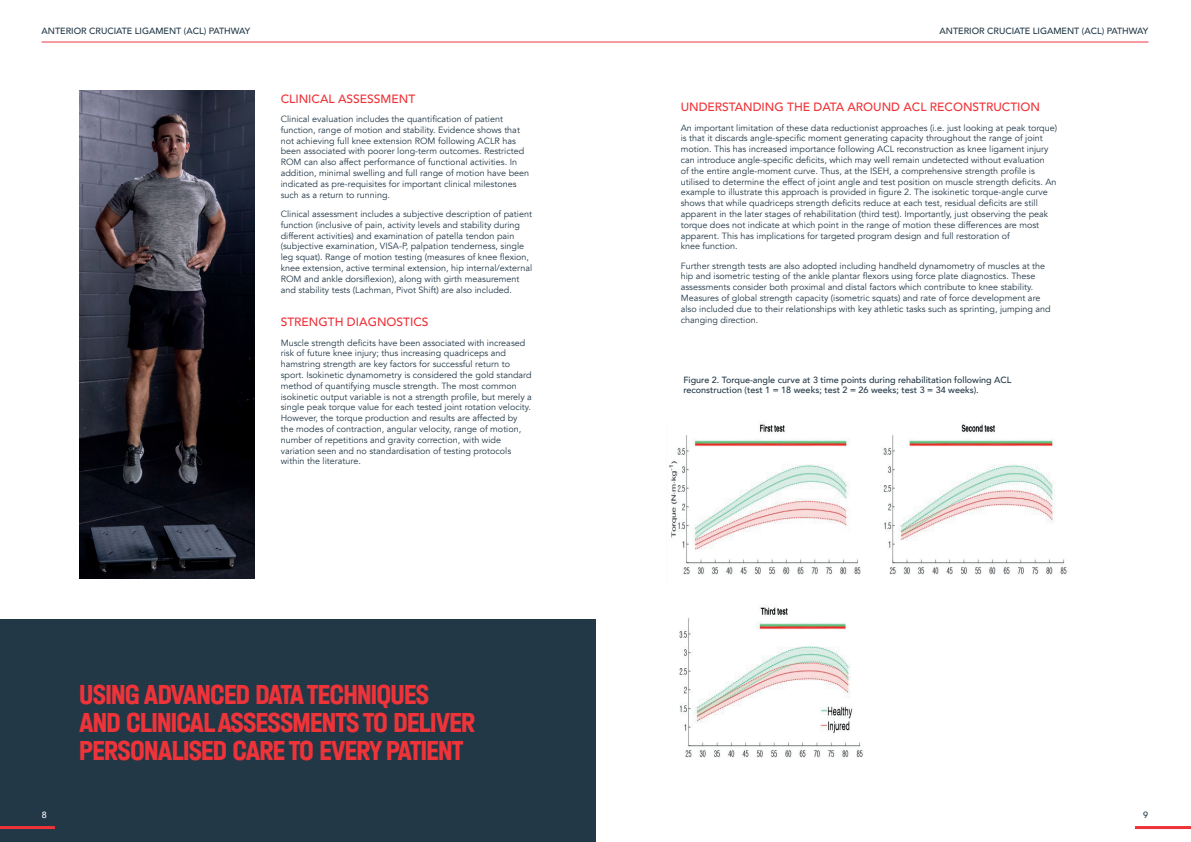
<style>
.page{position:relative;width:1191px;height:842px;background:#fff}
.page>*{position:absolute;margin:0;border:0;box-sizing:border-box;transform-origin:0 0}
.t1{font:700 29px/28px "Halvar Eng";letter-spacing:-.025em;color:#ee3339}
.t2{font:500 12px "Avenir";color:#ee3339}
.t3{font:9px/10.8px "Avenir";color:#223847}
.t4{font:500 9px/10.8px "Avenir";color:#223847}
.t5{font:500 9px "Avenir";color:#fff}
</style>
<div class="page">
<div style="left:0;top:619px;width:595px;height:223px;background:#223847"></div>
<hr style="left:42px;top:42px;width:1106px;height:1px;background:#ee3844">
<hr style="left:1135px;top:826px;width:56px;height:3px;background:#ee3339">
<hr style="left:0;top:826px;width:55px;height:3px;background:#ee3339">
<img style="left:669px;top:423px;width:398px;height:152px">
<img style="left:679px;top:607px;width:184px;height:151px">
<img style="left:79px;top:91px;width:175px;height:487px">
<p class="t4" style="left:42px;top:25px;width:210px">ANTERIOR CRUCIATE LIGAMENT (ACL) PATHWAY</p>
<p class="t4" style="left:939px;top:25px;width:210px">ANTERIOR CRUCIATE LIGAMENT (ACL) PATHWAY</p>
<h2 class="t2" style="left:281px;top:88px;width:136px">CLINICAL ASSESSMENT</h2>
<p class="t3" style="left:281px;top:114px;width:250px">Clinical evaluation includes the quantification of patient function, range of motion and stability. Evidence shows that not achieving full knee extension ROM following ACLR has been associated with poorer long-term outcomes. Restricted ROM can also affect performance of functional activities. In addition, minimal swelling and full range of motion have been indicated as pre-requisites for important clinical milestones such as a return to running.</p>
<p class="t3" style="left:281px;top:209px;width:253px">Clinical assessment includes a subjective description of patient function (inclusive of pain, activity levels and stability during different activities) and examination of patella tendon pain (subjective examination, VISA-P, palpation tenderness, single leg squat). Range of motion testing (measures of knee flexion, knee extension, active terminal extension, hip internal/external ROM and ankle dorsiflexion), along with girth measurement and stability tests (Lachman, Pivot Shift) are also included.</p>
<h2 class="t2" style="left:281px;top:312px;width:149px">STRENGTH DIAGNOSTICS</h2>
<p class="t3" style="left:281px;top:337px;width:253px">Muscle strength deficits have been associated with increased risk of future knee injury; thus increasing quadriceps and hamstring strength are key factors for successful return to sport. Isokinetic dynamometry is considered the gold standard method of quantifying muscle strength. The most common isokinetic output variable is not a strength profile, but merely a single peak torque value for each tested joint rotation velocity.<br>However, the torque production and results are affected by the modes of contraction, angular velocity, range of motion, number of repetitions and gravity correction, with wide variation seen and no standardisation of testing protocols within the literature.</p>
<h1 class="t1" style="left:79px;top:679px;width:398px">USING ADVANCED DATA TECHNIQUES<br>AND CLINICAL ASSESSMENTS TO DELIVER<br>PERSONALISED CARE TO EVERY PATIENT</h1>
<h2 class="t2" style="left:680px;top:97px;width:361px">UNDERSTANDING THE DATA AROUND ACL RECONSTRUCTION</h2>
<p class="t3" style="left:680px;top:122px;width:378px">An important limitation of these data reductionist approaches (i.e. just looking at peak torque) is that it discards angle-specific moment generating capacity throughout the range of joint motion. This has increased importance following ACL reconstruction as knee ligament injury can introduce angle-specific deficits, which may well remain undetected without evaluation<br>of the entire angle-moment curve. Thus, at the ISEH, a comprehensive strength profile is utilised to determine the effect of joint angle and test position on muscle strength deficits. An example to illustrate this approach is provided in figure 2. The isokinetic torque-angle curve shows that while quadriceps strength deficits reduce at each test, residual deficits are still apparent in the later stages of rehabilitation (third test). Importantly, just observing the peak torque does not indicate at which point in the range of motion these differences are most apparent. This has implications for targeted program design and full restoration of<br>knee function.</p>
<p class="t3" style="left:680px;top:260px;width:371px">Further strength tests are also adopted including handheld dynamometry of muscles at the hip and isometric testing of the ankle plantar flexors using force plate diagnostics. These assessments consider both proximal and distal factors which contribute to knee stability.<br>Measures of global strength capacity (isometric squats) and rate of force development are also included due to their relationships with key athletic tasks such as sprinting, jumping and changing direction.</p>
<p class="t4" style="left:683px;top:374px;width:330px">Figure 2. Torque-angle curve at 3 time points during rehabilitation following ACL reconstruction (test 1 = 18 weeks; test 2 = 26 weeks; test 3 = 34 weeks).</p>
<p class="t5" style="left:42px;top:807px;width:7px">8</p>
<p class="t4" style="left:1143px;top:809px;width:7px">9</p>
</div>
